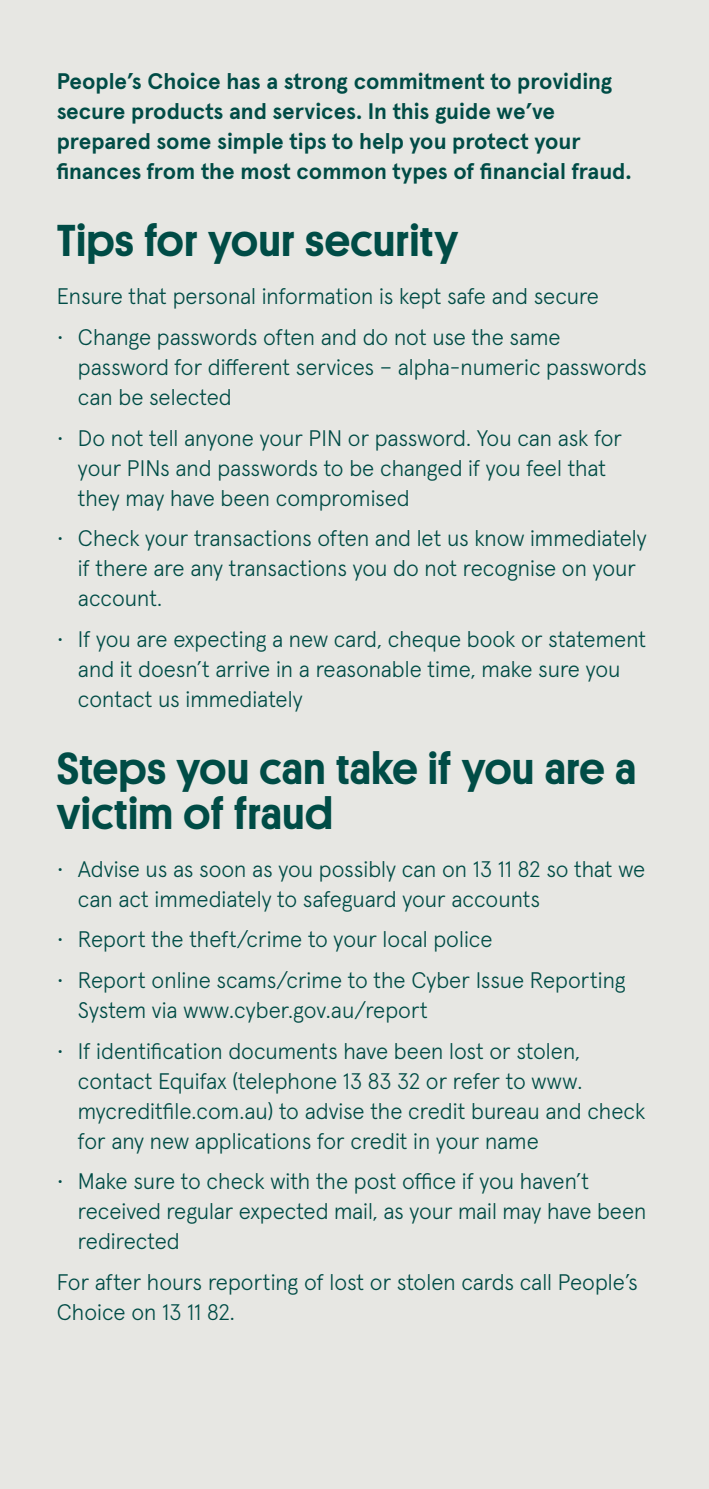
<style>
.page{position:relative;width:709px;height:1489px;background:#fff}
.page>*{position:absolute;margin:0;border:0;box-sizing:border-box;transform-origin:0 0}
.t1{font:500 45px/45px "Platform";letter-spacing:.015em;color:#004c46}
.t2{font:300 22.5px/30px "Apercu Pro";color:#004c46}
.t3{font:700 22.5px/30px "Apercu Pro";color:#004c46}
</style>
<div class="page">
<div style="left:0;top:0;width:709px;height:1488px;background:#e7e7e3"></div>
<p class="t3" style="left:57px;top:65px;width:576px">People’s Choice has a strong commitment to providing secure products and services. In this guide we’ve prepared some simple tips to help you protect your finances from the most common types of financial fraud.</p>
<h1 class="t1" style="left:57px;top:215px;width:403px">Tips for your security</h1>
<p class="t2" style="left:57px;top:279px;width:544px">Ensure that personal information is kept safe and secure</p>
<p class="t2" style="left:78px;top:320px;width:570px;text-indent:-21px">• Change passwords often and do not use the same password for different services – alpha-numeric passwords can be selected</p>
<p class="t2" style="left:78px;top:421px;width:545px;text-indent:-21px">• Do not tell anyone your PIN or password. You can ask for your PINs and passwords to be changed if you feel that they may have been compromised</p>
<p class="t2" style="left:78px;top:521px;width:570px;text-indent:-21px">• Check your transactions often and let us know immediately if there are any transactions you do not recognise on your account.</p>
<p class="t2" style="left:78px;top:622px;width:569px;text-indent:-21px">• If you are expecting a new card, cheque book or statement and it doesn’t arrive in a reasonable time, make sure you contact us immediately</p>
<h1 class="t1" style="left:57px;top:743px;width:581px">Steps you can take if you are a victim of fraud</h1>
<p class="t2" style="left:78px;top:851px;width:569px;text-indent:-21px">• Advise us as soon as you possibly can on 13 11 82 so that we can act immediately to safeguard your accounts</p>
<p class="t2" style="left:57px;top:922px;width:437px">• Report the theft/crime to your local police</p>
<p class="t2" style="left:78px;top:963px;width:549px;text-indent:-21px">• Report online scams/crime to the Cyber Issue Reporting<br>System via www.cyber.gov.au/report</p>
<p class="t2" style="left:78px;top:1033px;width:569px;text-indent:-21px">• If identification documents have been lost or stolen, contact Equifax (telephone 13 83 32 or refer to www. mycreditfile.com.au) to advise the credit bureau and check for any new applications for credit in your name</p>
<p class="t2" style="left:78px;top:1164px;width:570px;text-indent:-21px">• Make sure to check with the post office if you haven’t received regular expected mail, as your mail may have been redirected</p>
<p class="t2" style="left:57px;top:1265px;width:582px">For after hours reporting of lost or stolen cards call People’s<br>Choice on 13 11 82.</p>
</div>
